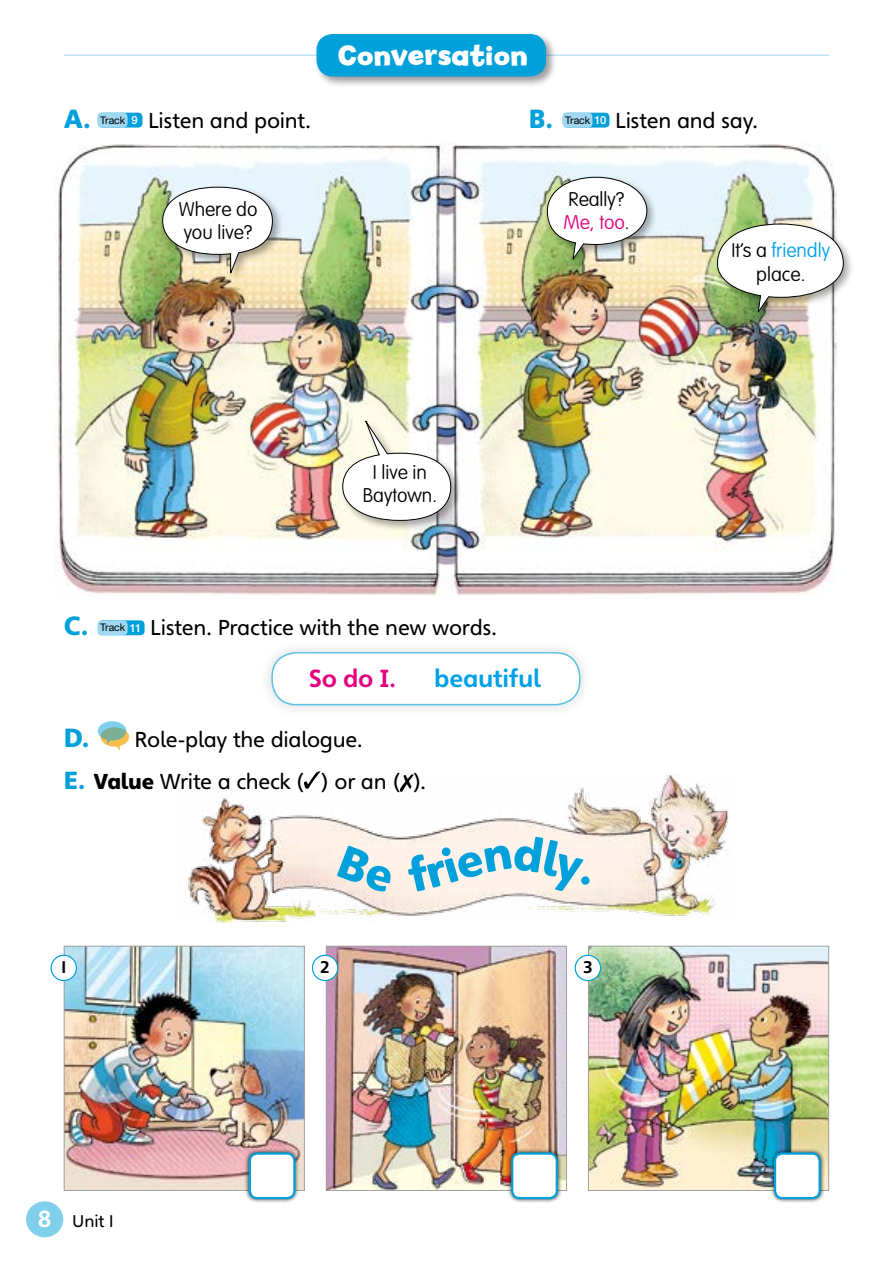
<style>
.page{position:relative;width:893px;height:1263px;background:#fff}
.page>*{position:absolute;margin:0;border:0;box-sizing:border-box;transform-origin:0 0}
.t1{font:700 30px "Billy";color:#fff}
.t2{font:900 25.5px "Heinemann";color:#00a0da}
.t3{font:700 24px "Heinemann";letter-spacing:-.01em;color:#00a0e9}
.t4{font:700 24px "Heinemann";color:#e4007f}
.t5{font:21px/41.8px "Heinemann";letter-spacing:-.015em;color:#000}
.t6{font:100 19.5px/23.4px "VAG Rounded Std";color:#000}
.t7{font:16.5px "Heinemann";color:#000}
.t8{font:700 16.5px "Heinemann";color:#000}
.s1{color:#e4007f}
.s2{font-weight:900;font-size:25.5px;color:#00a0da}
.s3{font-weight:900;font-size:24px;color:#00a0da}
.s4{font-weight:900}
.s5{font-weight:700;font-size:22.5px;color:#fff}
.s6{color:#00a0e9}
</style>
<div class="page">
<div style="left:26px;top:1201px;width:37px;height:36px;background:#80cfec;border-radius:50%"></div>
<hr style="left:64px;top:55px;width:765px;height:1px;background:#bbe3f5">
<div style="left:314px;top:32px;width:243px;height:55px;background:#000;opacity:.4"></div>
<div style="left:317px;top:35px;width:228px;height:41px;background:#00a0da;border-radius:16px"></div>
<div style="left:316px;top:34px;width:230px;height:43px;border:1px solid #00a0da;border-radius:16px"></div>
<img style="left:187px;top:774px;width:542px;height:148px">
<img style="left:54px;top:144px;width:783px;height:451px">
<div style="left:98px;top:113px;width:44px;height:15px;background:#00a0da;border-radius:4px"></div>
<div style="left:98px;top:113px;width:30px;height:15px;background:#9fd8f0;border-radius:4px"></div>
<div style="left:563px;top:113px;width:46px;height:15px;background:#00a0da;border-radius:4px"></div>
<div style="left:563px;top:113px;width:29px;height:15px;background:#9fd8f0;border-radius:4px"></div>
<div style="left:98px;top:620px;width:47px;height:15px;background:#00a0da;border-radius:4px"></div>
<div style="left:98px;top:620px;width:30px;height:15px;background:#9fd8f0;border-radius:4px"></div>
<svg style="left:98px;top:721px;width:31px;height:30px"></svg>
<svg style="left:304px;top:771px;width:16px;height:18px"></svg>
<svg style="left:400px;top:774px;width:14px;height:18px"></svg>
<div style="left:160px;top:185px;width:123px;height:99px;background:#000;opacity:.35"></div>
<svg style="left:162px;top:187px;width:111px;height:88px"></svg>
<div style="left:545px;top:175px;width:112px;height:94px;background:#000;opacity:.35"></div>
<svg style="left:547px;top:177px;width:100px;height:84px"></svg>
<div style="left:715px;top:222px;width:139px;height:100px;background:#000;opacity:.35"></div>
<svg style="left:717px;top:224px;width:127px;height:90px"></svg>
<div style="left:340px;top:419px;width:122px;height:112px;background:#000;opacity:.35"></div>
<svg style="left:342px;top:417px;width:109px;height:104px"></svg>
<div style="left:258px;top:637px;width:336px;height:83px;background:#000;opacity:.25"></div>
<div style="left:272px;top:653px;width:308px;height:52px;background:#fff;border-radius:24px"></div>
<div style="left:271px;top:652px;width:309px;height:53px;border:2px solid #00a0da;border-radius:24px"></div>
<img style="left:66px;top:948px;width:237px;height:241px">
<div style="left:64px;top:946px;width:241px;height:245px;border:1px solid #9fa0a0"></div>
<div style="left:51px;top:955px;width:25px;height:25px;background:#fff;border-radius:50%"></div>
<div style="left:51px;top:955px;width:26px;height:26px;border:1px solid #00a0da;border-radius:50%"></div>
<div style="left:245px;top:1148px;width:54px;height:54px;background:#000;opacity:.75"></div>
<div style="left:250px;top:1153px;width:44px;height:45px;background:#fff;border-radius:7px"></div>
<div style="left:249px;top:1152px;width:47px;height:47px;border:2px solid #00a0da;border-radius:7px"></div>
<img style="left:328px;top:948px;width:237px;height:241px">
<div style="left:326px;top:946px;width:241px;height:245px;border:1px solid #9fa0a0"></div>
<div style="left:312px;top:955px;width:26px;height:25px;background:#fff;border-radius:50%"></div>
<div style="left:312px;top:955px;width:26px;height:26px;border:1px solid #00a0da;border-radius:50%"></div>
<div style="left:507px;top:1148px;width:54px;height:54px;background:#000;opacity:.75"></div>
<div style="left:512px;top:1153px;width:45px;height:45px;background:#fff;border-radius:7px"></div>
<div style="left:511px;top:1152px;width:47px;height:47px;border:2px solid #00a0da;border-radius:7px"></div>
<img style="left:590px;top:948px;width:237px;height:241px">
<div style="left:588px;top:946px;width:241px;height:245px;border:1px solid #9fa0a0"></div>
<div style="left:575px;top:955px;width:25px;height:25px;background:#fff;border-radius:50%"></div>
<div style="left:575px;top:955px;width:26px;height:26px;border:1px solid #00a0da;border-radius:50%"></div>
<div style="left:770px;top:1148px;width:54px;height:54px;background:#000;opacity:.75"></div>
<div style="left:775px;top:1153px;width:45px;height:45px;background:#fff;border-radius:7px"></div>
<div style="left:774px;top:1152px;width:47px;height:47px;border:2px solid #00a0da;border-radius:7px"></div>
<svg style="left:337px;top:845px;width:56px;height:48px"></svg>
<div style="left:405px;top:834px;width:185px;height:60px;background:#fff2ea"></div>
<h1 class="t1" style="left:338px;top:38px;width:191px">Conversation</h1>
<p class="t2" style="left:64px;top:102px;width:29px">A.</p>
<p class="t5" style="left:100px;top:99px;width:213px"><sup>Track</sup> <sup>9</sup> Listen and point.</p>
<p class="t2" style="left:529px;top:102px;width:26px">B.</p>
<p class="t5" style="left:565px;top:99px;width:195px"><sup>Track</sup> <sup>10</sup> Listen and say.</p>
<p class="t6" style="left:179px;top:198px;width:80px">Where do you live?</p>
<p class="t6" style="left:564px;top:188px;width:68px">Really?<br><span class="s1">Me, too</span>.</p>
<p class="t6" style="left:363px;top:461px;width:76px;text-align:center">I live in<br>Baytown.</p>
<p class="t2" style="left:64px;top:610px;width:26px">C.</p>
<p class="t5" style="left:100px;top:607px;width:399px"><sup>Track</sup> <sup>11</sup> Listen. Practice with the new words.</p>
<p class="t4" style="left:309px;top:663px;width:89px">So do I.</p>
<p class="t3" style="left:434px;top:663px;width:108px">beautiful</p>
<p class="t5" style="left:64px;top:718px;width:364px"><span class="s2">D.</span> Role-play the dialogue.<br><span class="s3">E.</span> <span class="s4">Value</span> Write a check ( ) or an ( ).</p>
<p class="t8" style="left:61px;top:957px;width:7px">1</p>
<p class="t8" style="left:320px;top:957px;width:11px">2</p>
<p class="t8" style="left:583px;top:957px;width:11px">3</p>
<p class="t7" style="left:38px;top:1211px;width:78px"><span class="s5">8</span> Unit 1</p>
<p class="t6" style="left:731px;top:239px;width:100px;text-align:center">It’s a <span class="s6">friendly </span>place.</p>
</div>
